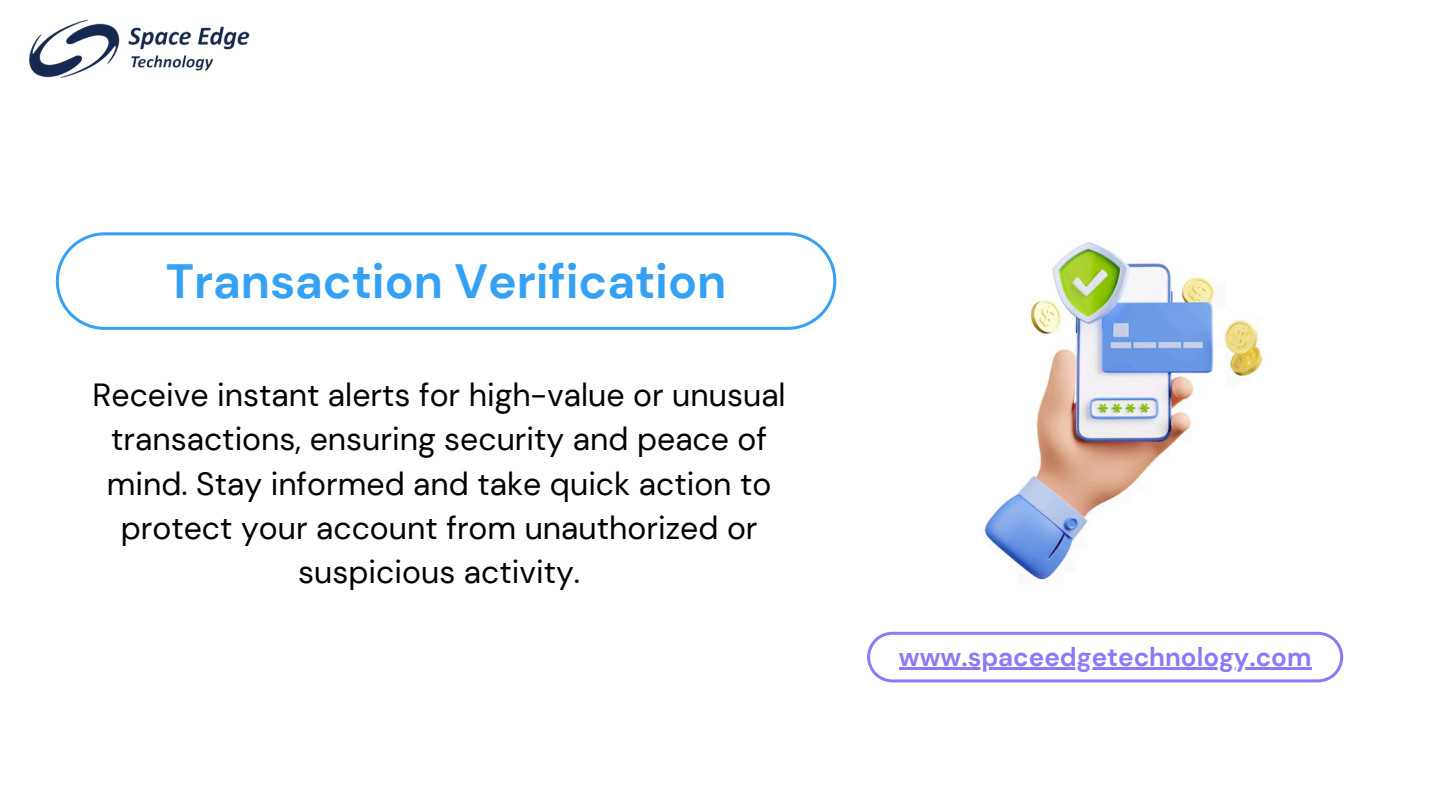
<style>
.page{position:relative;width:1440px;height:810px;background:#fff}
.page>*{position:absolute;margin:0;border:0;box-sizing:border-box;transform-origin:0 0}
.t1{font:700 48px "DM Sans";color:#35a1f4}
.t2{font:32px/44.2px "DM Sans";color:#000;text-align:center}
.t3{font:700 26px "DM Sans";color:#8e77f8}
</style>
<div class="page">
<svg style="left:56px;top:232px;width:780px;height:98px"></svg>
<img style="left:878px;top:178px;width:454px;height:454px;border-radius:50%">
<img style="left:29px;top:19px;width:221px;height:59px">
<svg style="left:867px;top:632px;width:476px;height:50px"></svg>
<hr style="left:899px;top:667px;width:412px;height:2px;background:#8e77f8">
<p class="t1" style="left:166px;top:250px;width:562px">Transaction Verification</p>
<h2 class="t2" style="left:93px;top:373px;width:695px">Receive instant alerts for high-value or unusual transactions, ensuring security and peace of mind. Stay informed and take quick action to protect your account from unauthorized or suspicious activity.</h2>
<p class="t3" style="left:899px;top:640px;width:414px">www.spaceedgetechnology.com</p>
</div>
